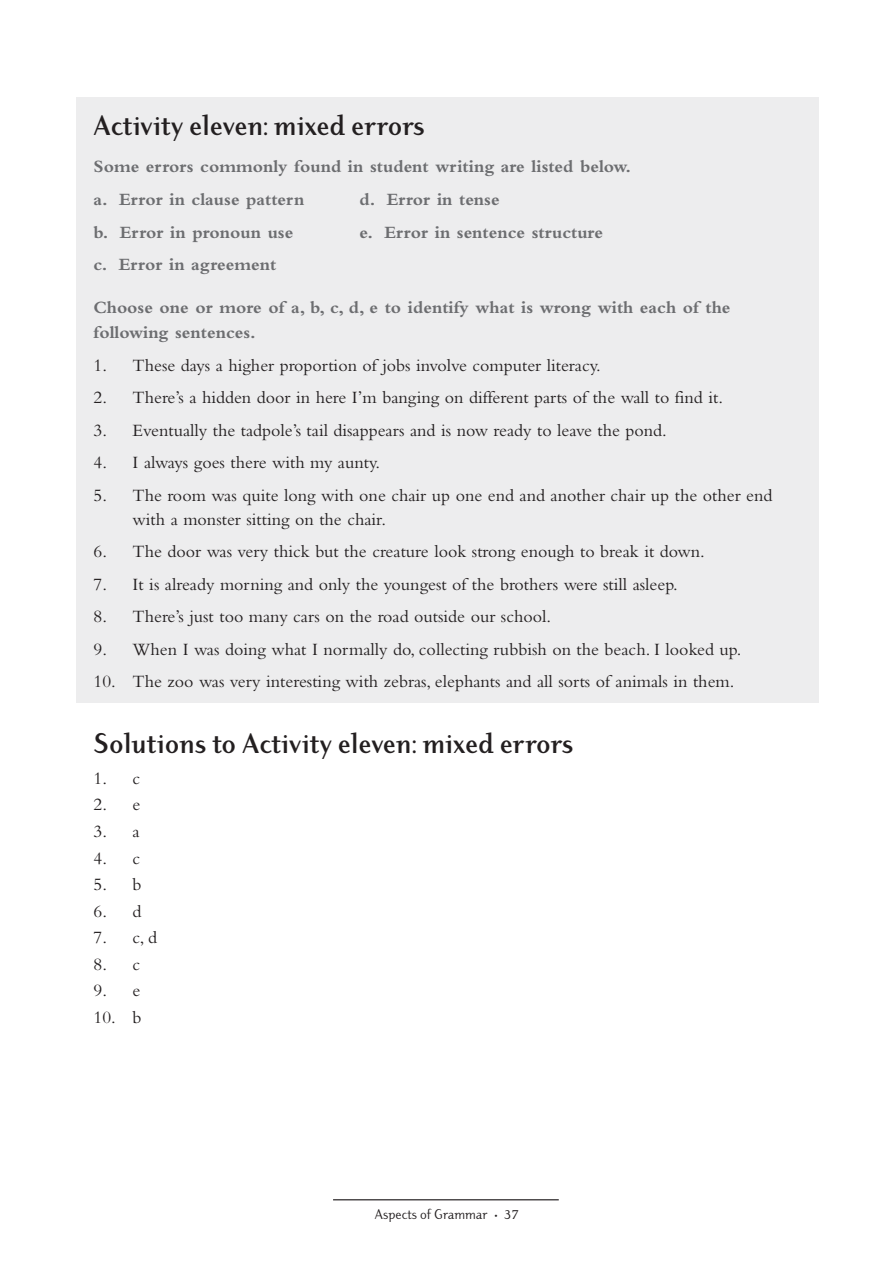
<style>
.page{position:relative;width:893px;height:1263px;background:#fff}
.page>*{position:absolute;margin:0;border:0;box-sizing:border-box;transform-origin:0 0}
.t1{font:700 30px "Dyadis ITC";color:#231f20}
.t2{font:18px/24px "Bembo";color:#231f20}
.t3{font:700 18px/33px "Bembo";color:#6c6d70}
.t4{font:15px "Dyadis ITC";color:#231f20}
</style>
<div class="page">
<div style="left:77px;top:98px;width:742px;height:605px;background:#ededee"></div>
<hr style="left:333px;top:1199px;width:226px;height:1px;background:#231f20">
<h1 class="t1" style="left:94px;top:115px;width:333px">Activity eleven: mixed errors</h1>
<p class="t3" style="left:94px;top:152px;width:539px">Some errors commonly found in student writing are listed below. a. Error in clause pattern</p>
<p class="t3" style="left:359px;top:185px;width:142px">d. Error in tense</p>
<p class="t3" style="left:94px;top:217px;width:201px">b. Error in pronoun use</p>
<p class="t3" style="left:359px;top:217px;width:245px">e. Error in sentence structure</p>
<p class="t3" style="left:94px;top:250px;width:184px">c. Error in agreement</p>
<p class="t3" style="left:94px;top:296px;width:638px;line-height:25.5px">Choose one or more of a, b, c, d, e to identify what is wrong with each of the following sentences.</p>
<p class="t2" style="left:94px;top:355px;width:509px">1. These days a higher proportion of jobs involve computer literacy.</p>
<p class="t2" style="left:94px;top:387px;width:631px">2. There’s a hidden door in here I’m banging on different parts of the wall to find it.</p>
<p class="t2" style="left:94px;top:420px;width:575px">3. Eventually the tadpole’s tail disappears and is now ready to leave the pond.</p>
<p class="t2" style="left:94px;top:452px;width:288px">4. I always goes there with my aunty.</p>
<p class="t2" style="left:133px;top:485px;width:641px;text-indent:-39px">5. The room was quite long with one chair up one end and another chair up the other end with a monster sitting on the chair.</p>
<p class="t2" style="left:94px;top:541px;width:613px">6. The door was very thick but the creature look strong enough to break it down.</p>
<p class="t2" style="left:94px;top:574px;width:586px">7. It is already morning and only the youngest of the brothers were still asleep.</p>
<p class="t2" style="left:94px;top:606px;width:459px">8. There’s just too many cars on the road outside our school.</p>
<p class="t2" style="left:94px;top:639px;width:649px">9. When I was doing what I normally do, collecting rubbish on the beach. I looked up.</p>
<p class="t2" style="left:94px;top:671px;width:642px">10. The zoo was very interesting with zebras, elephants and all sorts of animals in them.</p>
<h1 class="t1" style="left:94px;top:733px;width:481px">Solutions to Activity eleven: mixed errors</h1>
<p class="t2" style="left:94px;top:768px;width:48px">1. c</p>
<p class="t2" style="left:94px;top:795px;width:48px">2. e</p>
<p class="t2" style="left:94px;top:821px;width:48px">3. a</p>
<p class="t2" style="left:94px;top:848px;width:48px">4. c</p>
<p class="t2" style="left:94px;top:874px;width:50px">5. b</p>
<p class="t2" style="left:94px;top:901px;width:50px">6. d</p>
<p class="t2" style="left:94px;top:927px;width:65px">7. c,d</p>
<p class="t2" style="left:94px;top:954px;width:48px">8. c</p>
<p class="t2" style="left:94px;top:980px;width:48px">9. e</p>
<p class="t2" style="left:94px;top:1007px;width:50px">10. b</p>
<p class="t4" style="left:375px;top:1209px;width:146px">Aspects of Grammar • 37</p>
</div>
